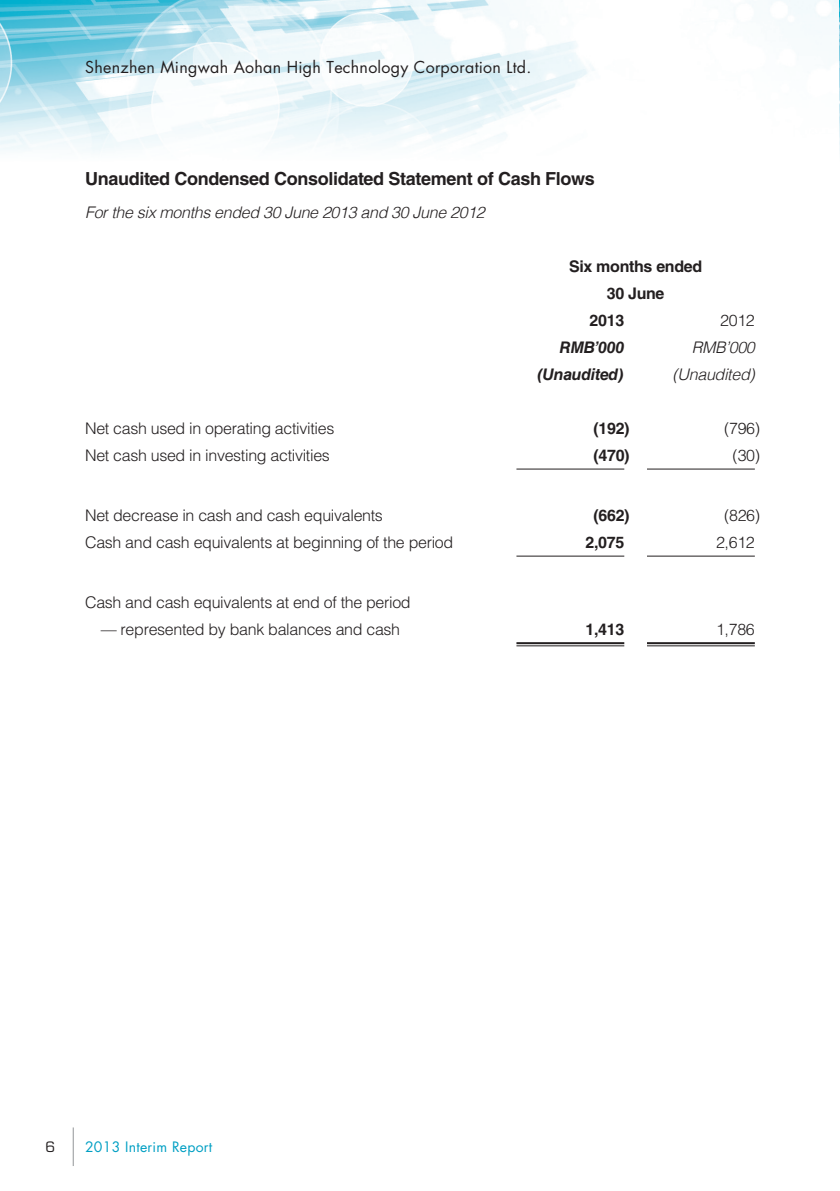
<style>
.page{position:relative;width:840px;height:1191px;background:#fff}
.page>*{position:absolute;margin:0;border:0;box-sizing:border-box;transform-origin:0 0}
.t1{font:700 18px "Helvetica LT Std";letter-spacing:-.02em;color:#231f20}
.t2{font:300 16px "Helvetica LT Std";letter-spacing:-.02em;color:#231f20}
.t3{font:italic 300 16px "Helvetica";letter-spacing:-.02em;color:#231f20}
.t4{font:16px "Futura Std";letter-spacing:.02em;color:#231f20}
.t5{font:700 16px "Helvetica LT Std";letter-spacing:-.02em;color:#231f20}
.t6{font:italic 700 16px "Helvetica LT Std";letter-spacing:-.02em;color:#231f20}
.t7{font:14px "Futura Std";letter-spacing:.02em;color:#009fc3}
.t8{font:14px "Eurostile LT Std";color:#231f20}
</style>
<div class="page">
<img style="left:0;top:0;width:840px;height:152px">
<hr style="left:73px;top:1127px;width:1px;height:39px;background:#939598">
<hr style="left:516px;top:468px;width:108px;height:1px;background:#231f20">
<hr style="left:646px;top:468px;width:108px;height:1px;background:#231f20">
<hr style="left:516px;top:555px;width:108px;height:1px;background:#231f20">
<hr style="left:646px;top:555px;width:108px;height:1px;background:#231f20">
<hr style="left:516px;top:642px;width:108px;height:2px;background:#231f20">
<hr style="left:516px;top:645px;width:108px;height:1px;background:#231f20">
<hr style="left:646px;top:642px;width:108px;height:2px;background:#231f20">
<hr style="left:646px;top:645px;width:108px;height:1px;background:#231f20">
<p class="t4" style="left:85px;top:57px;width:447px">Shenzhen Mingwah Aohan High Technology Corporation Ltd.</p>
<p class="t1" style="left:85px;top:168px;width:511px">Unaudited Condensed Consolidated Statement of Cash Flows</p>
<p class="t3" style="left:85px;top:202px;width:401px">For the six months ended 30 June 2013 and 30 June 2012</p>
<p class="t5" style="left:568px;top:256px;width:135px">Six months ended</p>
<p class="t5" style="left:606px;top:283px;width:59px">30 June</p>
<p class="t5" style="left:589px;top:310px;width:36px">2013</p>
<p class="t2" style="left:719px;top:310px;width:36px">2012</p>
<p class="t6" style="left:559px;top:337px;width:66px">RMB’000</p>
<p class="t3" style="left:691px;top:337px;width:64px">RMB’000</p>
<p class="t6" style="left:536px;top:364px;width:89px">(Unaudited)</p>
<p class="t3" style="left:672px;top:364px;width:84px">(Unaudited)</p>
<p class="t2" style="left:85px;top:418px;width:251px">Net cash used in operating activities</p>
<p class="t5" style="left:593px;top:418px;width:38px">(192)</p>
<p class="t2" style="left:723px;top:418px;width:38px">(796)</p>
<p class="t2" style="left:85px;top:445px;width:246px">Net cash used in investing activities</p>
<p class="t5" style="left:593px;top:445px;width:38px">(470)</p>
<p class="t2" style="left:732px;top:445px;width:29px">(30)</p>
<p class="t2" style="left:85px;top:505px;width:299px">Net decrease in cash and cash equivalents</p>
<p class="t5" style="left:593px;top:505px;width:38px">(662)</p>
<p class="t2" style="left:723px;top:505px;width:38px">(826)</p>
<p class="t2" style="left:85px;top:532px;width:369px">Cash and cash equivalents at beginning of the period</p>
<p class="t5" style="left:585px;top:532px;width:40px">2,075</p>
<p class="t2" style="left:715px;top:532px;width:40px">2,612</p>
<p class="t2" style="left:85px;top:592px;width:327px">Cash and cash equivalents at end of the period</p>
<p class="t2" style="left:101px;top:619px;width:301px">— represented by bank balances and cash</p>
<p class="t5" style="left:585px;top:619px;width:40px">1,413</p>
<p class="t2" style="left:715px;top:619px;width:40px">1,786</p>
<p class="t8" style="left:45px;top:1138px;width:11px">6</p>
<p class="t7" style="left:85px;top:1137px;width:128px">2013 Interim Report</p>
</div>
